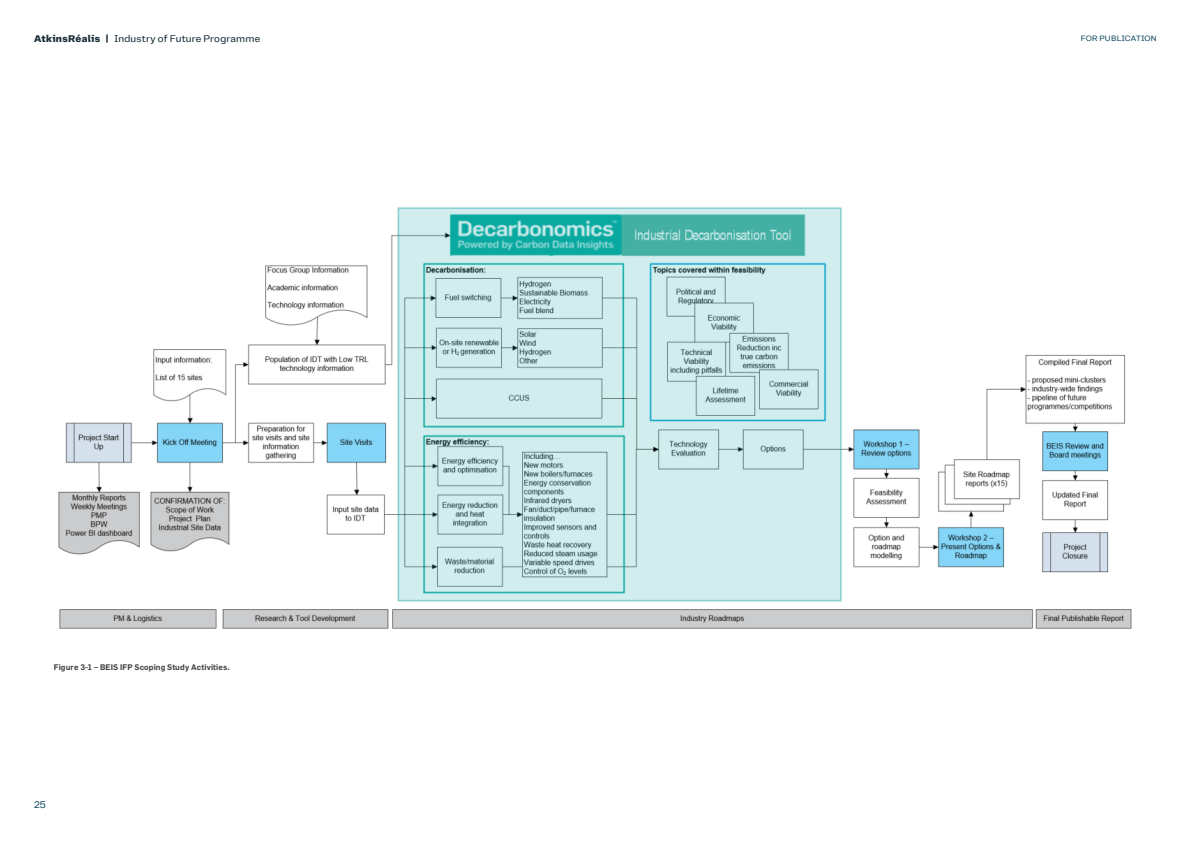
<style>
.page{position:relative;width:1191px;height:842px;background:#fff}
.page>*{position:absolute;margin:0;border:0;box-sizing:border-box;transform-origin:0 0}
.t1{font:10px "Bienvenue";letter-spacing:.02em;color:#192d38}
.t2{font:10px "Bienvenue";color:#0c455d}
.Figure_Captions_-_P{font:600 8px "Flama";letter-spacing:.015em;color:#424241}
.t3{font:8px "Bienvenue";letter-spacing:.035em;color:#0c455d}
.s1{font-weight:700}
</style>
<div class="page">
<img style="left:58px;top:207px;width:1074px;height:422px">
<p class="t1" style="left:34px;top:31px;width:228px"><span class="s1">AtkinsRéalis |</span> Industry of Future Programme</p>
<p class="t3" style="left:1080px;top:33px;width:78px">FOR PUBLICATION</p>
<p class="Figure_Captions_-_P" style="left:54px;top:662px;width:177px">Figure 3‑1 – BEIS IFP Scoping Study Activities.</p>
<p class="t2" style="left:34px;top:798px;width:13px">25</p>
</div>
